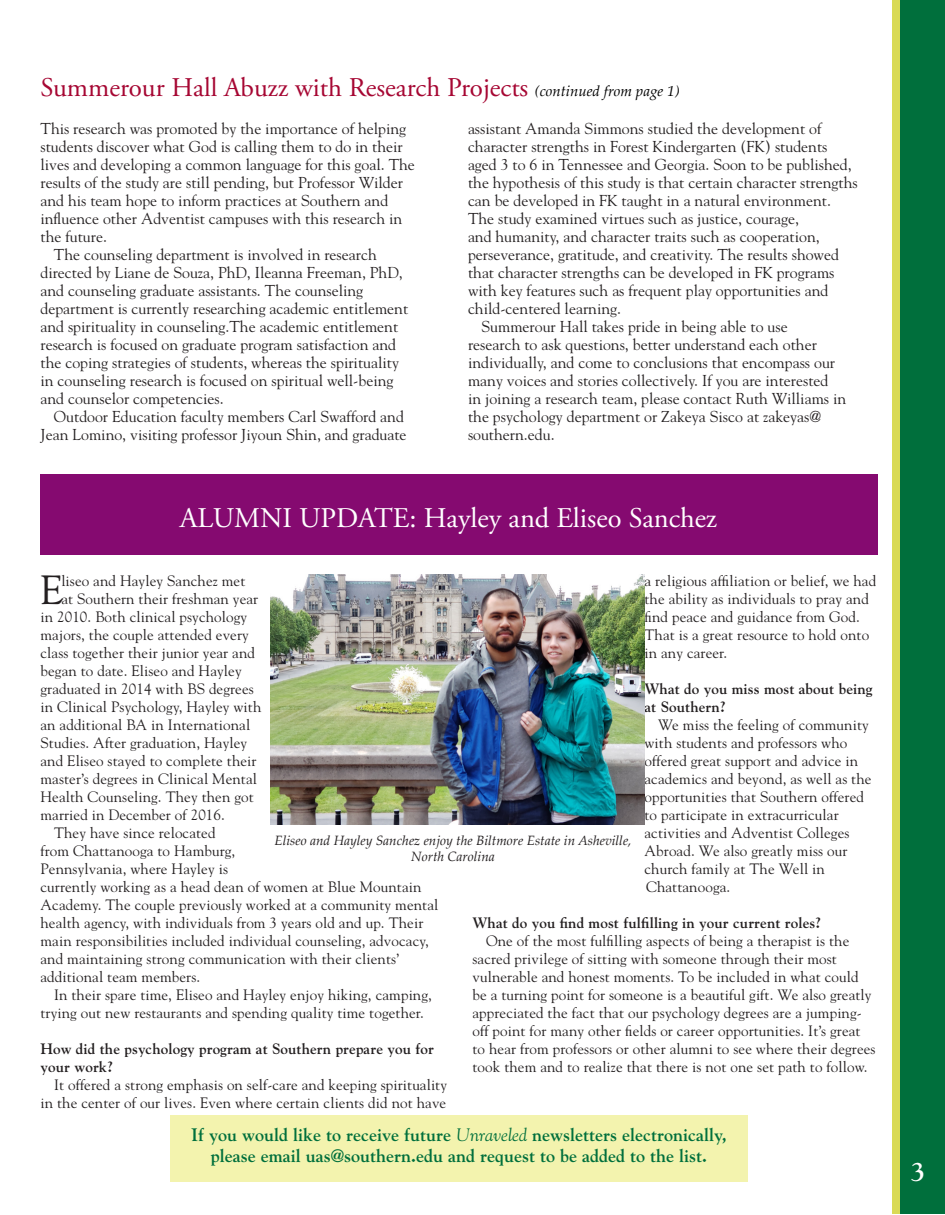
<style>
.page{position:relative;width:945px;height:1215px;background:#fff}
.page>*{position:absolute;margin:0;border:0;box-sizing:border-box;transform-origin:0 0}
.t1{font:40.5px "Goudy Std";color:#231f20}
.t2{font:28.5px "Adobe Garamond Pro";color:#fff}
.t3{font:27px "Adobe Garamond Pro";color:#a60733}
.t4{font:700 27px "Goudy Std";color:#fff}
.t5{font:700 18px/21.6px "Goudy Std";color:#006f3c;text-align:center}
.t6{font:15.75px "Goudy Std";color:#231f20}
.t7{font:15px/18px "Goudy Std";letter-spacing:.01em;color:#231f20}
.t8{font:700 15px/18px "Goudy Std";letter-spacing:.01em;color:#231f20}
.t9{font:italic 13.5px/16.5px "Palatino Linotype";color:#231f20;text-align:center}
.s1{font-family:"Palatino Linotype";font-style:italic;font-size:15px;color:#000}
.s2{font-weight:400;font-style:italic}
</style>
<div class="page">
<div style="left:892px;top:0;width:45px;height:1214px;background:#d9da55"></div>
<div style="left:900px;top:0;width:45px;height:1214px;background:#006f3c"></div>
<div style="left:170px;top:1115px;width:578px;height:66px;background:#f3f3ae"></div>
<div style="left:40px;top:474px;width:838px;height:81px;background:#850a70"></div>
<img style="left:270px;top:575px;width:375px;height:249px">
<h3 class="t3" style="left:40px;top:71px;width:641px">Summerour Hall Abuzz with Research Projects <span class="s1">(continued from page 1)</span></h3>
<p class="t6" style="left:40px;top:119px;width:367px">This research was promoted by the importance of helping</p>
<p class="t6" style="left:40px;top:137px;width:364px">students discover what God is calling them to do in their</p>
<p class="t6" style="left:40px;top:155px;width:376px">lives and developing a common language for this goal. The</p>
<p class="t6" style="left:40px;top:173px;width:364px">results of the study are still pending, but Professor Wilder</p>
<p class="t6" style="left:40px;top:191px;width:349px">and his team hope to inform practices at Southern and</p>
<p class="t6" style="left:40px;top:209px;width:363px">influence other Adventist campuses with this research in</p>
<p class="t6" style="left:40px;top:227px;width:68px">the future.</p>
<p class="t6" style="left:54px;top:245px;width:324px">The counseling department is involved in research</p>
<p class="t6" style="left:40px;top:263px;width:364px">directed by Liane de Souza, PhD, Ileanna Freeman, PhD,</p>
<p class="t6" style="left:40px;top:281px;width:324px">and counseling graduate assistants. The counseling</p>
<p class="t6" style="left:40px;top:299px;width:369px">department is currently researching academic entitlement</p>
<p class="t6" style="left:40px;top:317px;width:359px">and spirituality in counseling.The academic entitlement</p>
<p class="t6" style="left:40px;top:335px;width:357px">research is focused on graduate program satisfaction and</p>
<p class="t6" style="left:40px;top:353px;width:360px">the coping strategies of students, whereas the spirituality</p>
<p class="t6" style="left:40px;top:371px;width:355px">in counseling research is focused on spiritual well-being</p>
<p class="t6" style="left:40px;top:389px;width:185px">and counselor competencies.</p>
<p class="t6" style="left:54px;top:407px;width:351px">Outdoor Education faculty members Carl Swafford and</p>
<p class="t6" style="left:40px;top:425px;width:368px">Jean Lomino, visiting professor Jiyoun Shin, and graduate</p>
<p class="t6" style="left:468px;top:119px;width:355px">assistant Amanda Simmons studied the development of</p>
<p class="t6" style="left:468px;top:137px;width:361px">character strengths in Forest Kindergarten (FK) students</p>
<p class="t6" style="left:468px;top:155px;width:385px">aged 3 to 6 in Tennessee and Georgia. Soon to be published,</p>
<p class="t6" style="left:468px;top:173px;width:391px">the hypothesis of this study is that certain character strengths</p>
<p class="t6" style="left:468px;top:191px;width:365px">can be developed in FK taught in a natural environment.</p>
<p class="t6" style="left:468px;top:209px;width:333px">The study examined virtues such as justice, courage,</p>
<p class="t6" style="left:468px;top:227px;width:353px">and humanity, and character traits such as cooperation,</p>
<p class="t6" style="left:468px;top:245px;width:373px">perseverance, gratitude, and creativity. The results showed</p>
<p class="t6" style="left:468px;top:263px;width:368px">that character strengths can be developed in FK programs</p>
<p class="t6" style="left:468px;top:281px;width:362px">with key features such as frequent play opportunities and</p>
<p class="t6" style="left:468px;top:299px;width:155px">child-centered learning.</p>
<p class="t6" style="left:482px;top:317px;width:308px">Summerour Hall takes pride in being able to use</p>
<p class="t6" style="left:468px;top:335px;width:350px">research to ask questions, better understand each other</p>
<p class="t6" style="left:468px;top:353px;width:369px">individually, and come to conclusions that encompass our</p>
<p class="t6" style="left:468px;top:371px;width:362px">many voices and stories collectively. If you are interested</p>
<p class="t6" style="left:468px;top:389px;width:380px">in joining a research team, please contact Ruth Williams in</p>
<p class="t6" style="left:468px;top:407px;width:355px">the psychology department or Zakeya Sisco at zakeyas@</p>
<p class="t6" style="left:468px;top:425px;width:88px">southern.edu.</p>
<h2 class="t2" style="left:180px;top:501px;width:539px">ALUMNI UPDATE: Hayley and Eliseo Sanchez</h2>
<p class="t7" style="left:645px;top:572px;width:233px">a religious affiliation or belief, we had the ability as individuals to pray and find peace and guidance from God.<br>That is a great resource to hold onto in any career.</p>
<p class="t8" style="left:645px;top:680px;width:230px">What do you miss most about being at Southern?</p>
<p class="t7" style="left:645px;top:716px;width:229px;text-indent:14px">We miss the feeling of community with students and professors who offered great support and advice in academics and beyond, as well as the opportunities that Southern offered to participate in extracurricular activities and Adventist Colleges<br>Abroad. We also greatly miss our church family at The Well in<br>Chattanooga.</p>
<p class="t8" style="left:473px;top:914px;width:350px">What do you find most fulfilling in your current roles?</p>
<p class="t7" style="left:473px;top:932px;width:405px;text-indent:14px">One of the most fulfilling aspects of being a therapist is the sacred privilege of sitting with someone through their most vulnerable and honest moments. To be included in what could be a turning point for someone is a beautiful gift. We also greatly appreciated the fact that our psychology degrees are a jumping&shy;off point for many other fields or career opportunities. It’s great to hear from professors or other alumni to see where their degrees took them and to realize that there is not one set path to follow.</p>
<h1 class="t1" style="left:40px;top:565px;width:24px">E</h1>
<p class="t7" style="left:61px;top:572px;width:186px">liseo and Hayley Sanchez met</p>
<p class="t7" style="left:61px;top:590px;width:198px">at Southern their freshman year</p>
<p class="t7" style="left:41px;top:608px;width:208px">in 2010. Both clinical psychology</p>
<p class="t7" style="left:41px;top:626px;width:210px">majors, the couple attended every</p>
<p class="t7" style="left:41px;top:644px;width:216px">class together their junior year and</p>
<p class="t7" style="left:41px;top:662px;width:203px">began to date. Eliseo and Hayley</p>
<p class="t7" style="left:41px;top:680px;width:215px">graduated in 2014 with BS degrees</p>
<p class="t7" style="left:41px;top:698px;width:222px">in Clinical Psychology, Hayley with</p>
<p class="t7" style="left:41px;top:716px;width:211px">an additional BA in International</p>
<p class="t7" style="left:41px;top:734px;width:208px">Studies. After graduation, Hayley</p>
<p class="t7" style="left:41px;top:752px;width:218px">and Eliseo stayed to complete their</p>
<p class="t7" style="left:41px;top:770px;width:218px">master’s degrees in Clinical Mental</p>
<p class="t7" style="left:41px;top:788px;width:215px">Health Counseling. They then got</p>
<p class="t7" style="left:41px;top:806px;width:186px">married in December of 2016.</p>
<p class="t7" style="left:54px;top:824px;width:163px">They have since relocated</p>
<p class="t7" style="left:41px;top:842px;width:196px">from Chattanooga to Hamburg,</p>
<p class="t7" style="left:41px;top:860px;width:189px">Pennsylvania, where Hayley is</p>
<p class="t7" style="left:41px;top:878px;width:382px">currently working as a head dean of women at Blue Mountain</p>
<p class="t7" style="left:41px;top:896px;width:399px">Academy. The couple previously worked at a community mental</p>
<p class="t7" style="left:41px;top:914px;width:384px">health agency, with individuals from 3 years old and up. Their</p>
<p class="t7" style="left:41px;top:932px;width:390px">main responsibilities included individual counseling, advocacy,</p>
<p class="t7" style="left:41px;top:950px;width:361px">and maintaining strong communication with their clients’</p>
<p class="t7" style="left:41px;top:968px;width:161px">additional team members.</p>
<p class="t7" style="left:54px;top:986px;width:379px">In their spare time, Eliseo and Hayley enjoy hiking, camping,</p>
<p class="t7" style="left:41px;top:1004px;width:385px">trying out new restaurants and spending quality time together.</p>
<p class="t8" style="left:41px;top:1040px;width:395px">How did the psychology program at Southern prepare you for your work?</p>
<p class="t7" style="left:41px;top:1076px;width:408px;text-align:right">It offered a strong emphasis on self-care and keeping spirituality in the center of our lives. Even where certain clients did not have</p>
<p class="t9" style="left:274px;top:832px;width:359px">Eliseo and Hayley Sanchez enjoy the Biltmore Estate in Asheville,<br>North Carolina</p>
<p class="t5" style="left:191px;top:1124px;width:537px">If you would like to receive future <span class="s2">Unraveled</span> newsletters electronically, please email uas@southern.edu and request to be added to the list.</p>
<h3 class="t4" style="left:911px;top:1155px;width:17px">3</h3>
</div>
